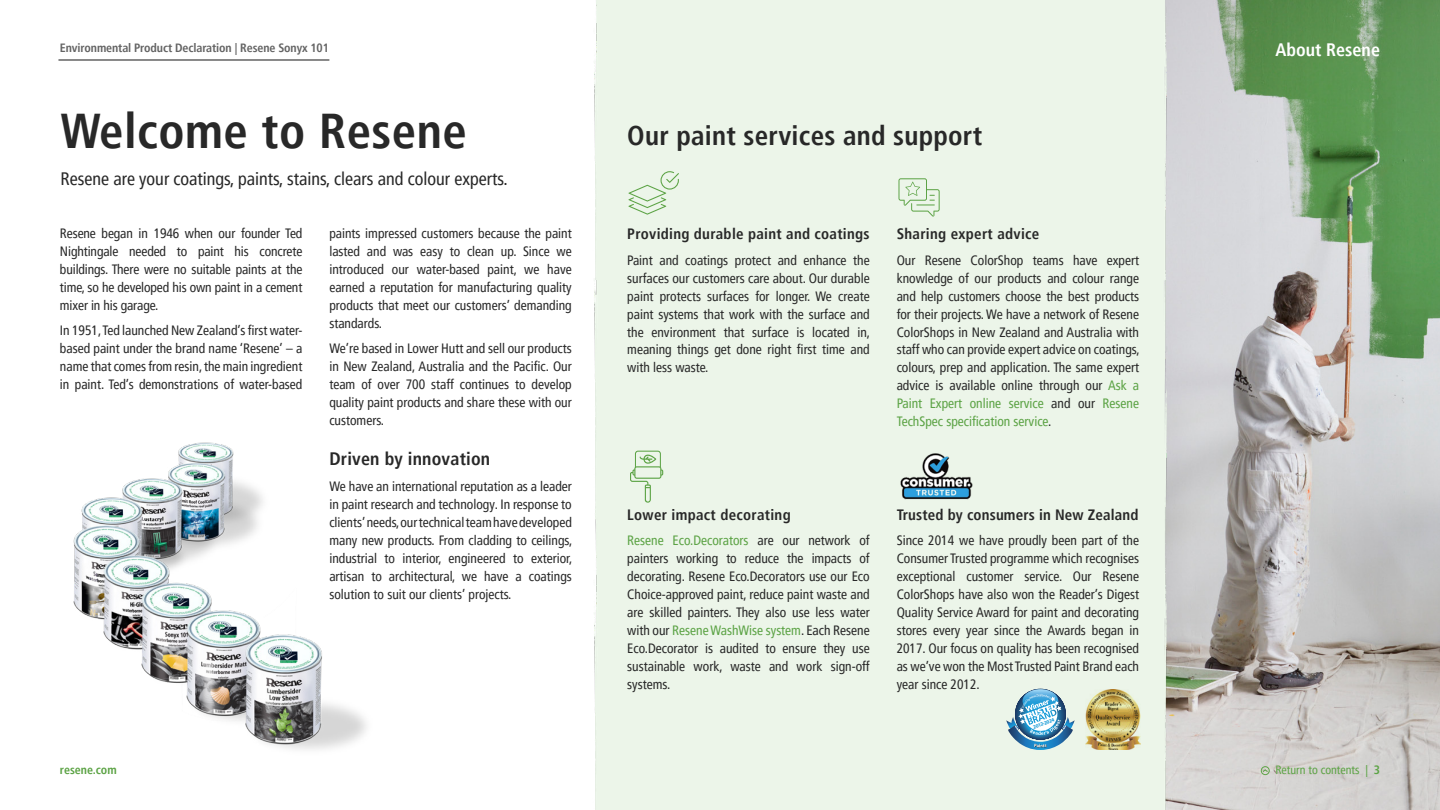
<style>
.page{position:relative;width:1440px;height:810px;background:#fff}
.page>*{position:absolute;margin:0;border:0;box-sizing:border-box;transform-origin:0 0}
.t1{font:700 condensed 48.75px "Frutiger LT Pro";letter-spacing:.01em;color:#282828}
.t2{font:700 condensed 27px "Frutiger LT Pro";letter-spacing:.01em;color:#282828}
.t3{font:condensed 18px "Frutiger LT Pro";color:#282828}
.t4{font:700 condensed 18px "Frutiger LT Pro";letter-spacing:.01em;color:#282828}
.t5{font:700 condensed 18px "Frutiger LT Pro";color:#fff}
.t6{font:700 condensed 15px "Frutiger LT Pro";letter-spacing:.02em;color:#282828}
.t7{font:condensed 13.5px/18px "Frutiger LT Pro";color:#282828;text-align:justify}
.t8{font:700 condensed 12px "Frutiger LT Pro";letter-spacing:-.01em;color:#636363}
.t9{font:condensed 12px "Frutiger LT Pro";color:#5ca345}
.t10{font:700 condensed 12px "Frutiger LT Pro";color:#5ca345}
.s1{color:#5ca345}
.s2{font-weight:700}
</style>
<div class="page">
<img style="left:1185px;top:0;width:255px;height:810px">
<img style="left:890px;top:280px;width:295px;height:530px">
<div style="left:593px;top:0;width:297px;height:280px;background:#ecf5e9"></div>
<img style="left:898px;top:450px;width:78px;height:54px">
<img style="left:1086px;top:690px;width:54px;height:60px">
<svg style="left:630px;top:451px;width:33px;height:52px;background:#d3e7cd"></svg>
<svg style="left:898px;top:178px;width:42px;height:39px;background:#d6e8d1"></svg>
<svg style="left:628px;top:171px;width:51px;height:44px;background:#dbebd5"></svg>
<img style="left:73px;top:442px;width:294px;height:308px">
<hr style="left:58px;top:59px;width:271px;height:2px;background:#636363">
<div style="left:1261px;top:766px;width:9px;height:9px;border:1px solid #5ca345;border-radius:50%"></div>
<svg style="left:1262px;top:769px;width:7px;height:4px"></svg>
<svg style="left:1006px;top:689px;width:69px;height:61px;background:#8db9cf"></svg>
<p class="t8" style="left:60px;top:40px;width:271px">Environmental Product Declaration | Resene Sonyx 101</p>
<h1 class="t1" style="left:60px;top:102px;width:408px">Welcome to Resene</h1>
<h3 class="t3" style="left:60px;top:168px;width:449px">Resene are your coatings, paints, stains, clears and colour experts.</h3>
<p class="t7" style="left:60px;top:224px;width:244px">Resene began in 1946 when our founder Ted Nightingale needed to paint his concrete buildings. There were no suitable paints at the time, so he developed his own paint in a cement mixer in his garage.</p>
<p class="t7" style="left:60px;top:322px;width:244px">In 1951, Ted launched New Zealand’s first water&shy;based paint under the brand name ‘Resene’ – a name that comes from resin, the main ingredient in paint. Ted’s demonstrations of water-based</p>
<p class="t7" style="left:329px;top:224px;width:244px">paints impressed customers because the paint lasted and was easy to clean up. Since we introduced our water-based paint, we have earned a reputation for manufacturing quality products that meet our customers’ demanding standards.</p>
<p class="t7" style="left:329px;top:340px;width:244px">We’re based in Lower Hutt and sell our products in New Zealand, Australia and the Pacific. Our team of over 700 staff continues to develop quality paint products and share these with our customers.</p>
<h3 class="t4" style="left:329px;top:448px;width:162px">Driven by innovation</h3>
<p class="t7" style="left:329px;top:477px;width:244px">We have an international reputation as a leader in paint research and technology. In response to clients’ needs, our technical team have developed many new products. From cladding to ceilings, industrial to interior, engineered to exterior, artisan to architectural, we have a coatings solution to suit our clients’ projects.</p>
<h2 class="t2" style="left:627px;top:120px;width:356px">Our paint services and support</h2>
<p class="t6" style="left:627px;top:225px;width:244px">Providing durable paint and coatings</p>
<p class="t7" style="left:627px;top:251px;width:244px">Paint and coatings protect and enhance the surfaces our customers care about. Our durable paint protects surfaces for longer. We create paint systems that work with the surface and the environment that surface is located in, meaning things get done right first time and with less waste.</p>
<p class="t6" style="left:897px;top:225px;width:144px">Sharing expert advice</p>
<p class="t7" style="left:897px;top:251px;width:244px">Our Resene ColorShop teams have expert knowledge of our products and colour range and help customers choose the best products for their projects. We have a network of Resene ColorShops in New Zealand and Australia with staff who can provide expert advice on coatings, colours, prep and application. The same expert advice is available online through our <span class="s1">Ask a Paint Expert online service</span> and our <span class="s1">Resene TechSpec specification service</span>.</p>
<p class="t6" style="left:627px;top:505px;width:165px">Lower impact decorating</p>
<p class="t7" style="left:627px;top:531px;width:244px"><span class="s1">Resene Eco.Decorators</span> are our network of painters working to reduce the impacts of decorating. Resene Eco.Decorators use our Eco Choice-approved paint, reduce paint waste and are skilled painters. They also use less water with our <span class="s1">Resene WashWise system</span>. Each Resene Eco.Decorator is audited to ensure they use sustainable work, waste and work sign-off systems.</p>
<p class="t6" style="left:897px;top:505px;width:243px">Trusted by consumers in New Zealand</p>
<p class="t7" style="left:897px;top:531px;width:244px">Since 2014 we have proudly been part of the Consumer Trusted programme which recognises exceptional customer service. Our Resene ColorShops have also won the Reader’s Digest Quality Service Award for paint and decorating stores every year since the Awards began in 2017. Our focus on quality has been recognised as we’ve won the Most Trusted Paint Brand each year since 2012.</p>
<h3 class="t5" style="left:1276px;top:39px;width:106px">About Resene</h3>
<p class="t10" style="left:60px;top:763px;width:58px">resene.com</p>
<p class="t9" style="left:1275px;top:763px;width:106px">Return to contents | <span class="s2">3</span></p>
</div>
